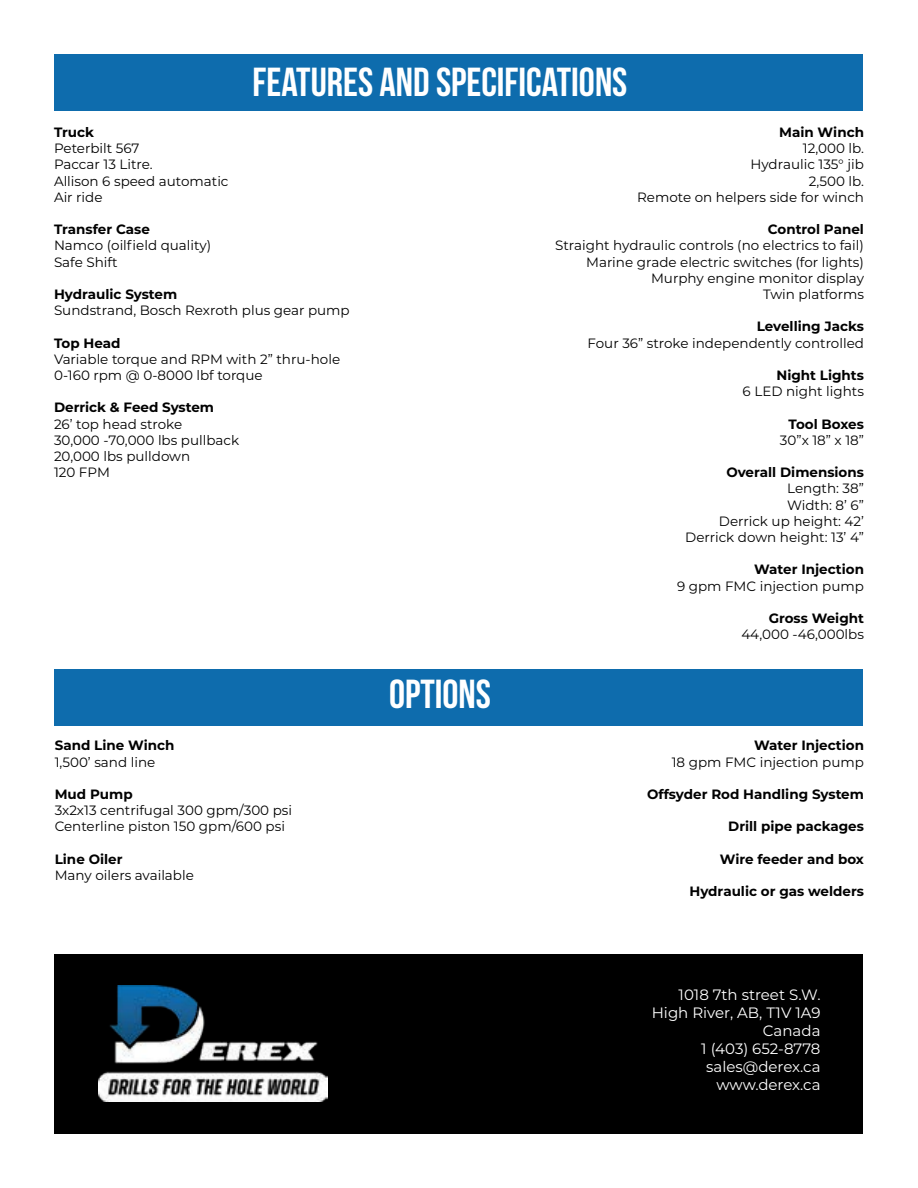
<style>
.page{position:relative;width:918px;height:1188px;background:#fff}
.page>*{position:absolute;margin:0;border:0;box-sizing:border-box;transform-origin:0 0}
.t1{font:40.5px "Bebas Neue";color:#fff}
.t2{font:15px/18px "Montserrat";color:#fff;text-align:right}
.t3{font:13.5px/16.2px "Montserrat";color:#000}
.t4{font:700 13.5px "Montserrat";color:#000}
</style>
<div class="page">
<div style="left:55px;top:54px;width:808px;height:56px;background:#0e6cad"></div>
<div style="left:55px;top:669px;width:808px;height:57px;background:#0e6cad"></div>
<div style="left:55px;top:955px;width:808px;height:179px;background:#000"></div>
<img style="left:99px;top:986px;width:229px;height:115px">
<h1 class="t1" style="left:253px;top:60px;width:376px">FEATURES AND SPECIFICATIONS</h1>
<p class="t4" style="left:54px;top:123px;width:42px">Truck</p>
<p class="t3" style="left:54px;top:140px;width:176px">Peterbilt 567<br>Paccar 13 Litre.<br>Allison 6 speed automatic<br>Air ride</p>
<p class="t4" style="left:54px;top:220px;width:97px">Transfer Case</p>
<p class="t3" style="left:54px;top:237px;width:159px">Namco (oilfield quality)<br>Safe Shift</p>
<p class="t4" style="left:54px;top:285px;width:125px">Hydraulic System</p>
<p class="t3" style="left:54px;top:302px;width:297px">Sundstrand, Bosch Rexroth plus gear pump</p>
<p class="t4" style="left:54px;top:333px;width:68px">Top Head</p>
<p class="t3" style="left:54px;top:350px;width:288px">Variable torque and RPM with 2” thru-hole<br>0-160 rpm @ 0-8000 lbf torque</p>
<p class="t4" style="left:54px;top:398px;width:162px">Derrick &amp; Feed System</p>
<p class="t3" style="left:54px;top:415px;width:187px">26’ top head stroke<br>30,000 -70,000 lbs pullback<br>20,000 lbs pulldown<br>120 FPM</p>
<p class="t4" style="left:55px;top:736px;width:121px">Sand Line Winch</p>
<p class="t3" style="left:55px;top:753px;width:102px">1,500’ sand line</p>
<p class="t4" style="left:55px;top:785px;width:79px">Mud Pump</p>
<p class="t3" style="left:55px;top:802px;width:239px">3x2x13 centrifugal 300 gpm/300 psi<br>Centerline piston 150 gpm/600 psi</p>
<p class="t4" style="left:55px;top:849px;width:69px">Line Oiler</p>
<p class="t3" style="left:55px;top:867px;width:141px">Many oilers available</p>
<h1 class="t1" style="left:389px;top:672px;width:103px">OPTIONS</h1>
<p class="t4" style="left:779px;top:123px;width:86px">Main Winch</p>
<p class="t3" style="left:637px;top:140px;width:228px;text-align:right">12,000 lb.<br>Hydraulic 135° jib<br>2,500 lb.<br>Remote on helpers side for winch</p>
<p class="t4" style="left:768px;top:220px;width:98px">Control Panel</p>
<p class="t3" style="left:555px;top:237px;width:310px;text-align:right">Straight hydraulic controls (no electrics to fail)<br>Marine grade electric switches (for lights)<br>Murphy engine monitor display<br>Twin platforms</p>
<p class="t4" style="left:757px;top:317px;width:109px">Levelling Jacks</p>
<p class="t3" style="left:588px;top:334px;width:278px">Four 36” stroke independently controlled</p>
<p class="t4" style="left:777px;top:366px;width:89px">Night Lights</p>
<p class="t3" style="left:743px;top:383px;width:123px">6 LED night lights</p>
<p class="t4" style="left:788px;top:414px;width:77px">Tool Boxes</p>
<p class="t3" style="left:780px;top:431px;width:86px">30”x 18” x 18”</p>
<p class="t4" style="left:726px;top:463px;width:139px">Overall Dimensions</p>
<p class="t3" style="left:685px;top:480px;width:180px;text-align:right">Length: 38”<br>Width: 8’ 6”<br>Derrick up height: 42’<br>Derrick down height: 13’ 4”</p>
<p class="t4" style="left:754px;top:560px;width:111px">Water Injection</p>
<p class="t3" style="left:677px;top:577px;width:188px">9 gpm FMC injection pump</p>
<p class="t4" style="left:769px;top:609px;width:97px">Gross Weight</p>
<p class="t3" style="left:741px;top:626px;width:124px">44,000 -46,000lbs</p>
<p class="t4" style="left:754px;top:736px;width:111px">Water Injection</p>
<p class="t3" style="left:672px;top:753px;width:194px">18 gpm FMC injection pump</p>
<p class="t4" style="left:647px;top:785px;width:218px">Offsyder Rod Handling System</p>
<p class="t4" style="left:728px;top:817px;width:137px">Drill pipe packages</p>
<p class="t4" style="left:720px;top:849px;width:146px">Wire feeder and box</p>
<p class="t4" style="left:690px;top:882px;width:176px">Hydraulic or gas welders</p>
<p class="t2" style="left:652px;top:985px;width:170px">1018 7th street S.W.<br>High River, AB, T1V 1A9<br>Canada<br>1 (403) 652-8778 sales@derex.ca www.derex.ca</p>
</div>
